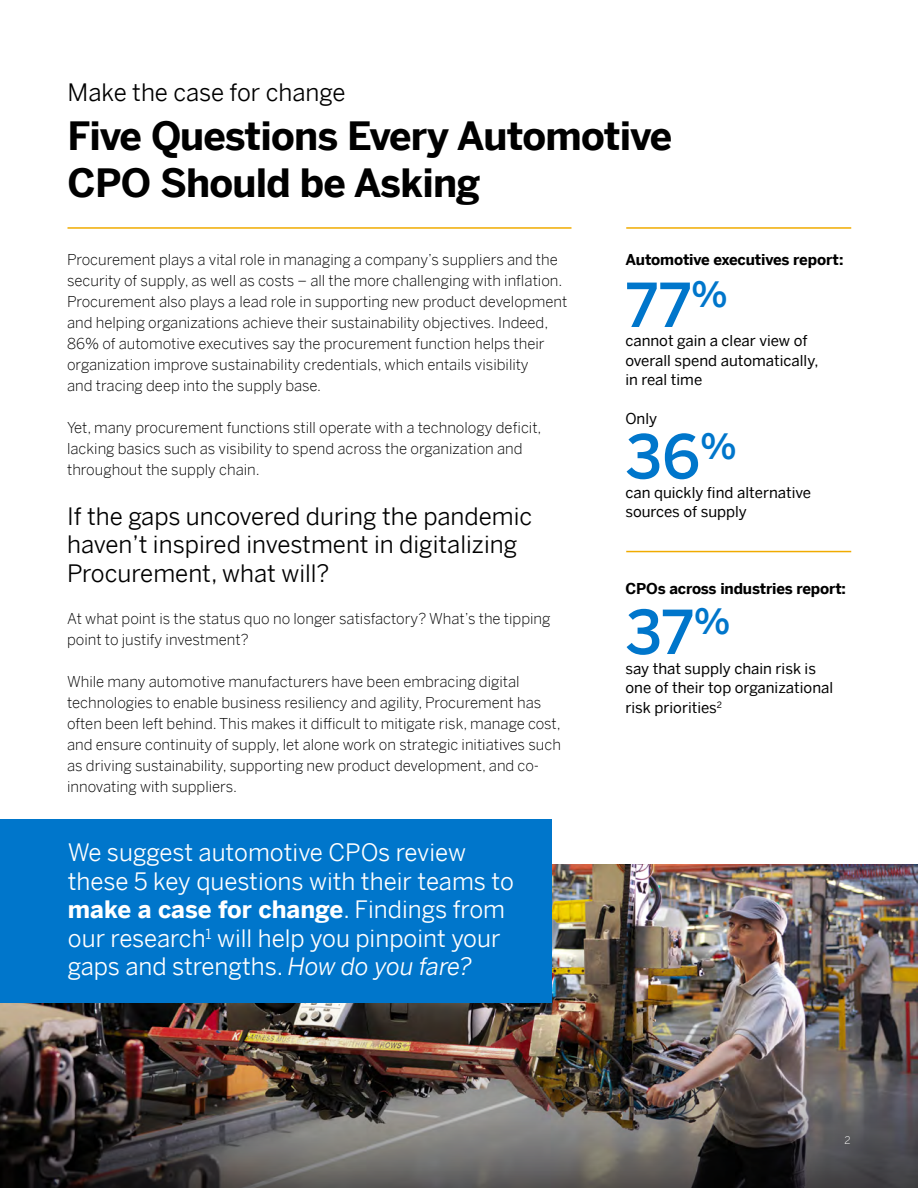
<style>
.page{position:relative;width:918px;height:1188px;background:#fff}
.page>*{position:absolute;margin:0;border:0;box-sizing:border-box;transform-origin:0 0}
.Body_-_Main{font:500 60px "Benton Sans";color:#0076cb}
.t1{font:700 39px/46.8px "Benton Sans";letter-spacing:-.02em;color:#000}
.Body_-_Main-2{font:24px/28.5px "Benton Sans";color:#fff}
.Bodycopy{font:24px/28.5px "Benton Sans";color:#000}
.Body_-_Main-3{font:24px "Benton Sans";color:#000}
.Bodycopy-2{font:300 15px/21px "Benton Sans";color:#000}
.Body_-_Main-4{font:15px/19.5px "Benton Sans";color:#000}
.Bodycopy-3{font:700 15px "Benton Sans";letter-spacing:-.01em;color:#000}
.TLWP_______100{font:300 10.5px "Benton Sans";color:#fff}
.s1{font-weight:700}
.s2{font-style:italic}
</style>
<div class="page">
<img style="left:552px;top:864px;width:366px;height:120px">
<img style="left:0;top:984px;width:918px;height:204px">
<div style="left:0;top:820px;width:552px;height:183px;background:#0076cb"></div>
<hr style="left:68px;top:227px;width:504px;height:2px;background:#f0ab00">
<hr style="left:626px;top:227px;width:225px;height:2px;background:#f0ab00">
<hr style="left:626px;top:551px;width:225px;height:1px;background:#f0ab00">
<p class="Body_-_Main-3" style="left:68px;top:71px;width:280px">Make the case for change</p>
<p class="t1" style="left:68px;top:108px;width:606px">Five Questions Every Automotive<br>CPO Should be Asking</p>
<p class="Bodycopy-2" style="left:67px;top:248px;width:502px">Procurement plays a vital role in managing a company’s suppliers and the security of supply, as well as costs – all the more challenging with inflation.<br>Procurement also plays a lead role in supporting new product development and helping organizations achieve their sustainability objectives. Indeed, 86% of automotive executives say the procurement function helps their organization improve sustainability credentials, which entails visibility<br>and tracing deep into the supply base.</p>
<p class="Bodycopy-2" style="left:67px;top:416px;width:476px">Yet, many procurement functions still operate with a technology deficit, lacking basics such as visibility to spend across the organization and throughout the supply chain.</p>
<p class="Bodycopy" style="left:67px;top:499px;width:467px">If the gaps uncovered during the pandemic haven’t inspired investment in digitalizing<br>Procurement, what will?</p>
<p class="Bodycopy-2" style="left:67px;top:606px;width:485px">At what point is the status quo no longer satisfactory? What’s the tipping point to justify investment?</p>
<p class="Bodycopy-2" style="left:67px;top:669px;width:495px">While many automotive manufacturers have been embracing digital technologies to enable business resiliency and agility, Procurement has often been left behind. This makes it difficult to mitigate risk, manage cost, and ensure continuity of supply, let alone work on strategic initiatives such as driving sustainability, supporting new product development, and co&shy;innovating with suppliers.</p>
<p class="Body_-_Main-2" style="left:68px;top:835px;width:448px">We suggest automotive CPOs review these 5 key questions with their teams to <span class="s1">make a case for change</span>. Findings from our research<sup>1</sup> will help you pinpoint your gaps and strengths. <span class="s2">How do you fare?</span></p>
<p class="Bodycopy-3" style="left:626px;top:247px;width:219px">Automotive executives report:</p>
<p class="Body_-_Main" style="left:626px;top:253px;width:104px">77<sup>%</sup></p>
<p class="Body_-_Main-4" style="left:626px;top:329px;width:195px">cannot gain a clear view of overall spend automatically, in real time</p>
<p class="Body_-_Main-4" style="left:626px;top:407px;width:33px">Only</p>
<p class="Body_-_Main" style="left:626px;top:405px;width:113px">36<sup>%</sup></p>
<p class="Body_-_Main-4" style="left:626px;top:481px;width:187px">can quickly find alternative sources of supply</p>
<p class="Bodycopy-3" style="left:626px;top:575px;width:222px">CPOs across industries report:</p>
<p class="Body_-_Main" style="left:626px;top:580px;width:107px">37<sup>%</sup></p>
<p class="Body_-_Main-4" style="left:626px;top:656px;width:209px">say that supply chain risk is one of their top organizational risk priorities<sup>2</sup></p>
<p class="TLWP_______100" style="left:844px;top:1131px;width:8px">2</p>
</div>
